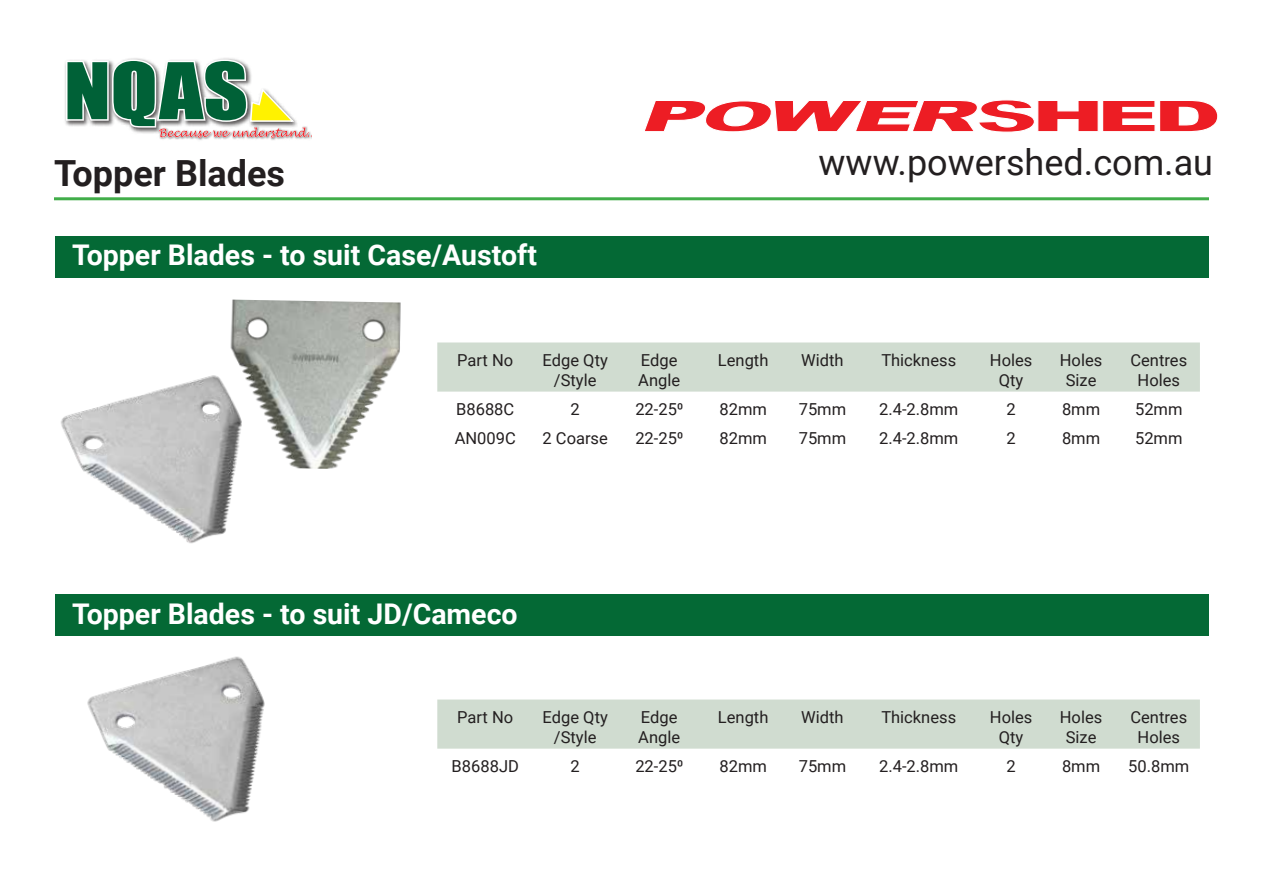
<style>
.page{position:relative;width:1263px;height:893px;background:#fff}
.page>*{position:absolute;margin:0;border:0;box-sizing:border-box;transform-origin:0 0}
.t1{font:36px "Roboto";color:#231f20}
.t2{font:700 36px "Roboto";color:#231f20}
.t3{font:700 28.5px "Roboto";color:#fff}
.t4{font:16.5px/19.8px "Roboto";color:#231f20;text-align:center}
</style>
<div class="page">
<div style="left:55px;top:595px;width:1153px;height:41px;background:#046935"></div>
<div style="left:55px;top:236px;width:1153px;height:41px;background:#046935"></div>
<img style="left:87px;top:656px;width:178px;height:166px">
<img style="left:230px;top:299px;width:171px;height:170px">
<img style="left:65px;top:62px;width:1px;height:62px">
<svg style="left:66px;top:59px;width:246px;height:81px"></svg>
<hr style="left:54px;top:197px;width:1155px;height:3px;background:#41ad49">
<svg style="left:645px;top:100px;width:573px;height:32px"></svg>
<div style="left:437px;top:342px;width:763px;height:50px;background:#d0dcd0"></div>
<img style="left:61px;top:368px;width:212px;height:176px">
<div style="left:437px;top:699px;width:763px;height:50px;background:#d0dcd0"></div>
<h1 class="t2" style="left:54px;top:148px;width:233px">Topper Blades</h1>
<h1 class="t1" style="left:819px;top:137px;width:396px">www.powershed.com.au</h1>
<h2 class="t3" style="left:72px;top:235px;width:466px">Topper Blades - to suit Case/Austoft</h2>
<p class="t4" style="left:457px;top:349px;width:57px">Part No</p>
<p class="t4" style="left:542px;top:349px;width:67px">Edge Qty /Style</p>
<p class="t4" style="left:638px;top:349px;width:43px;text-align:left">Edge<br>Angle</p>
<p class="t4" style="left:718px;top:349px;width:52px">Length</p>
<p class="t4" style="left:801px;top:349px;width:44px">Width</p>
<p class="t4" style="left:881px;top:349px;width:76px">Thickness</p>
<p class="t4" style="left:990px;top:349px;width:44px">Holes<br>Qty</p>
<p class="t4" style="left:1060px;top:349px;width:44px">Holes<br>Size</p>
<p class="t4" style="left:1130px;top:349px;width:58px">Centres<br>Holes</p>
<p class="t4" style="left:456px;top:398px;width:60px">B8688C</p>
<p class="t4" style="left:571px;top:398px;width:11px">2</p>
<p class="t4" style="left:635px;top:398px;width:49px">22-250</p>
<p class="t4" style="left:719px;top:398px;width:49px">82mm</p>
<p class="t4" style="left:799px;top:398px;width:49px">75mm</p>
<p class="t4" style="left:879px;top:398px;width:81px">2.4-2.8mm</p>
<p class="t4" style="left:1006px;top:398px;width:11px">2</p>
<p class="t4" style="left:1062px;top:398px;width:40px">8mm</p>
<p class="t4" style="left:1135px;top:398px;width:49px">52mm</p>
<p class="t4" style="left:455px;top:428px;width:63px">AN009C</p>
<p class="t4" style="left:542px;top:428px;width:67px">2 Coarse</p>
<p class="t4" style="left:635px;top:428px;width:49px">22-250</p>
<p class="t4" style="left:719px;top:428px;width:49px">82mm</p>
<p class="t4" style="left:799px;top:428px;width:49px">75mm</p>
<p class="t4" style="left:879px;top:428px;width:81px">2.4-2.8mm</p>
<p class="t4" style="left:1006px;top:428px;width:11px">2</p>
<p class="t4" style="left:1062px;top:428px;width:40px">8mm</p>
<p class="t4" style="left:1135px;top:428px;width:49px">52mm</p>
<h2 class="t3" style="left:72px;top:593px;width:447px">Topper Blades - to suit JD/Cameco</h2>
<p class="t4" style="left:457px;top:706px;width:57px">Part No</p>
<p class="t4" style="left:542px;top:706px;width:67px">Edge Qty /Style</p>
<p class="t4" style="left:638px;top:706px;width:43px;text-align:left">Edge<br>Angle</p>
<p class="t4" style="left:718px;top:706px;width:52px">Length</p>
<p class="t4" style="left:801px;top:706px;width:44px">Width</p>
<p class="t4" style="left:881px;top:706px;width:76px">Thickness</p>
<p class="t4" style="left:990px;top:706px;width:44px">Holes<br>Qty</p>
<p class="t4" style="left:1060px;top:706px;width:44px">Holes<br>Size</p>
<p class="t4" style="left:1130px;top:706px;width:58px">Centres<br>Holes</p>
<p class="t4" style="left:452px;top:755px;width:69px">B8688JD</p>
<p class="t4" style="left:571px;top:755px;width:11px">2</p>
<p class="t4" style="left:635px;top:755px;width:49px">22-250</p>
<p class="t4" style="left:719px;top:755px;width:49px">82mm</p>
<p class="t4" style="left:799px;top:755px;width:49px">75mm</p>
<p class="t4" style="left:879px;top:755px;width:81px">2.4-2.8mm</p>
<p class="t4" style="left:1006px;top:755px;width:11px">2</p>
<p class="t4" style="left:1062px;top:755px;width:40px">8mm</p>
<p class="t4" style="left:1128px;top:755px;width:63px">50.8mm</p>
</div>
